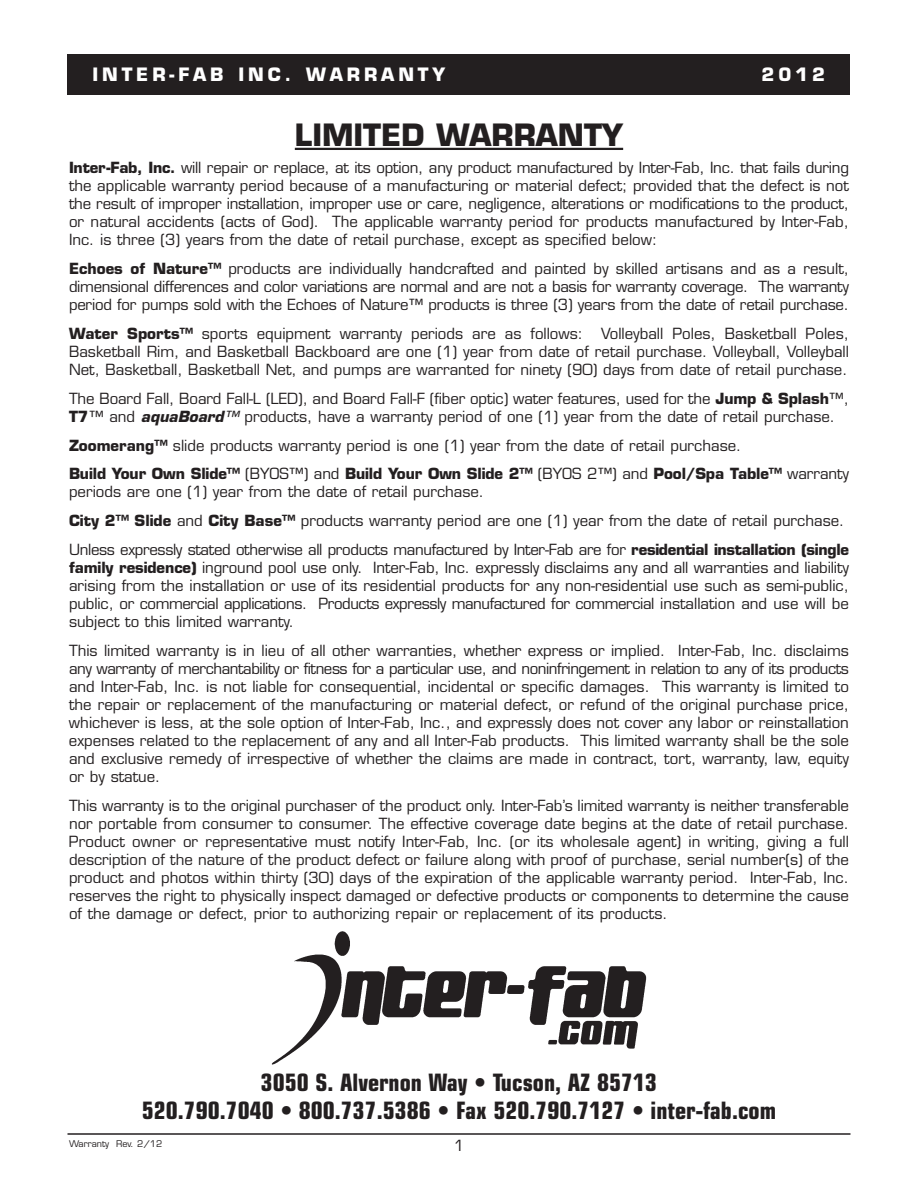
<style>
.page{position:relative;width:918px;height:1188px;background:#fff}
.page>*{position:absolute;margin:0;border:0;box-sizing:border-box;transform-origin:0 0}
.t1{font:700 30px "Eurostile";color:#231f20}
.t2{font:700 condensed 24px/27.9px "Eurostile";color:#231f20;text-align:center}
.t3{font:700 18px "Eurostile";letter-spacing:.215em;color:#fff}
.t4{font:15px/18px "Eurostile";color:#231f20;text-align:justify}
.t5{font:9px "Eurostile";color:#231f20}
.s1{font-weight:700}
.s2{font-weight:700;font-style:italic}
.s3{font-style:italic}
</style>
<div class="page">
<div style="left:68px;top:54px;width:782px;height:40px;background:#231f20"></div>
<hr style="left:68px;top:1133px;width:782px;height:2px;background:#231f20">
<img style="left:271px;top:931px;width:376px;height:134px">
<hr style="left:295px;top:148px;width:328px;height:2px;background:#231f20">
<p class="t3" style="left:92px;top:67px;width:354px">INTER-FAB INC. WARRANTY</p>
<p class="t3" style="left:761px;top:67px;width:65px">2012</p>
<h1 class="t1" style="left:295px;top:123px;width:330px">LIMITED WARRANTY</h1>
<p class="t4" style="left:69px;top:161px;width:782px"><span class="s1">Inter-Fab, Inc.</span> will repair or replace, at its option, any product manufactured by Inter-Fab, Inc. that fails during the applicable warranty period because of a manufacturing or material defect; provided that the defect is not the result of improper installation, improper use or care, negligence, alterations or modifications to the product, or natural accidents (acts of God). The applicable warranty period for products manufactured by Inter-Fab, Inc. is three (3) years from the date of retail purchase, except as specified below:</p>
<p class="t4" style="left:69px;top:261px;width:782px"><span class="s1">Echoes of Nature™</span> products are individually handcrafted and painted by skilled artisans and as a result, dimensional differences and color variations are normal and are not a basis for warranty coverage. The warranty period for pumps sold with the Echoes of Nature™ products is three (3) years from the date of retail purchase.</p>
<p class="t4" style="left:69px;top:326px;width:782px"><span class="s1">Water Sports™</span> sports equipment warranty periods are as follows: Volleyball Poles, Basketball Poles, Basketball Rim, and Basketball Backboard are one (1) year from date of retail purchase. Volleyball, Volleyball Net, Basketball, Basketball Net, and pumps are warranted for ninety (90) days from date of retail purchase.</p>
<p class="t4" style="left:69px;top:391px;width:782px">The Board Fall, Board Fall-L (LED), and Board Fall-F (fiber optic) water features, used for the <span class="s1">Jump &amp; Splash</span>™,<br><span class="s1">T7</span>™ and <span class="s2">aquaBoard</span><span class="s3">™</span> products, have a warranty period of one (1) year from the date of retail purchase.</p>
<p class="t4" style="left:69px;top:432px;width:782px;line-height:28.8px"><span class="s1">Zoomerang™</span> slide products warranty period is one (1) year from the date of retail purchase.<br><span class="s1">Build Your Own Slide™</span> (BYOS™) and <span class="s1">Build Your Own Slide 2™</span> (BYOS 2™) and <span class="s1">Pool/Spa Table™</span> warranty</p>
<p class="t4" style="left:69px;top:479px;width:782px;line-height:28.8px;text-align:left">periods are one (1) year from the date of retail purchase.<br><span class="s1">City 2™ Slide</span> and <span class="s1">City Base™</span> products warranty period are one (1) year from the date of retail purchase.<br>Unless expressly stated otherwise all products manufactured by Inter-Fab are for <span class="s1">residential installation (single</span></p>
<p class="t4" style="left:69px;top:560px;width:782px"><span class="s1">family residence)</span> inground pool use only. Inter-Fab, Inc. expressly disclaims any and all warranties and liability arising from the installation or use of its residential products for any non-residential use such as semi-public, public, or commercial applications. Products expressly manufactured for commercial installation and use will be subject to this limited warranty.</p>
<p class="t4" style="left:69px;top:643px;width:782px">This limited warranty is in lieu of all other warranties, whether express or implied. Inter-Fab, Inc. disclaims any warranty of merchantability or fitness for a particular use, and noninfringement in relation to any of its products and Inter-Fab, Inc. is not liable for consequential, incidental or specific damages. This warranty is limited to the repair or replacement of the manufacturing or material defect, or refund of the original purchase price, whichever is less, at the sole option of Inter-Fab, Inc., and expressly does not cover any labor or reinstallation expenses related to the replacement of any and all Inter-Fab products. This limited warranty shall be the sole and exclusive remedy of irrespective of whether the claims are made in contract, tort, warranty, law, equity or by statue.</p>
<p class="t4" style="left:69px;top:798px;width:782px">This warranty is to the original purchaser of the product only. Inter-Fab’s limited warranty is neither transferable nor portable from consumer to consumer. The effective coverage date begins at the date of retail purchase.<br>Product owner or representative must notify Inter-Fab, Inc. (or its wholesale agent) in writing, giving a full description of the nature of the product defect or failure along with proof of purchase, serial number(s) of the product and photos within thirty (30) days of the expiration of the applicable warranty period. Inter-Fab, Inc. reserves the right to physically inspect damaged or defective products or components to determine the cause of the damage or defect, prior to authorizing repair or replacement of its products.</p>
<h2 class="t2" style="left:142px;top:1071px;width:636px">3050 S. Alvernon Way • Tucson, AZ 85713<br>520.790.7040 • 800.737.5386 • Fax 520.790.7127 • inter-fab.com</h2>
<p class="t5" style="left:69px;top:1140px;width:95px">Warranty Rev. 2/12</p>
<p class="t4" style="left:454px;top:1138px;width:12px">1</p>
</div>
